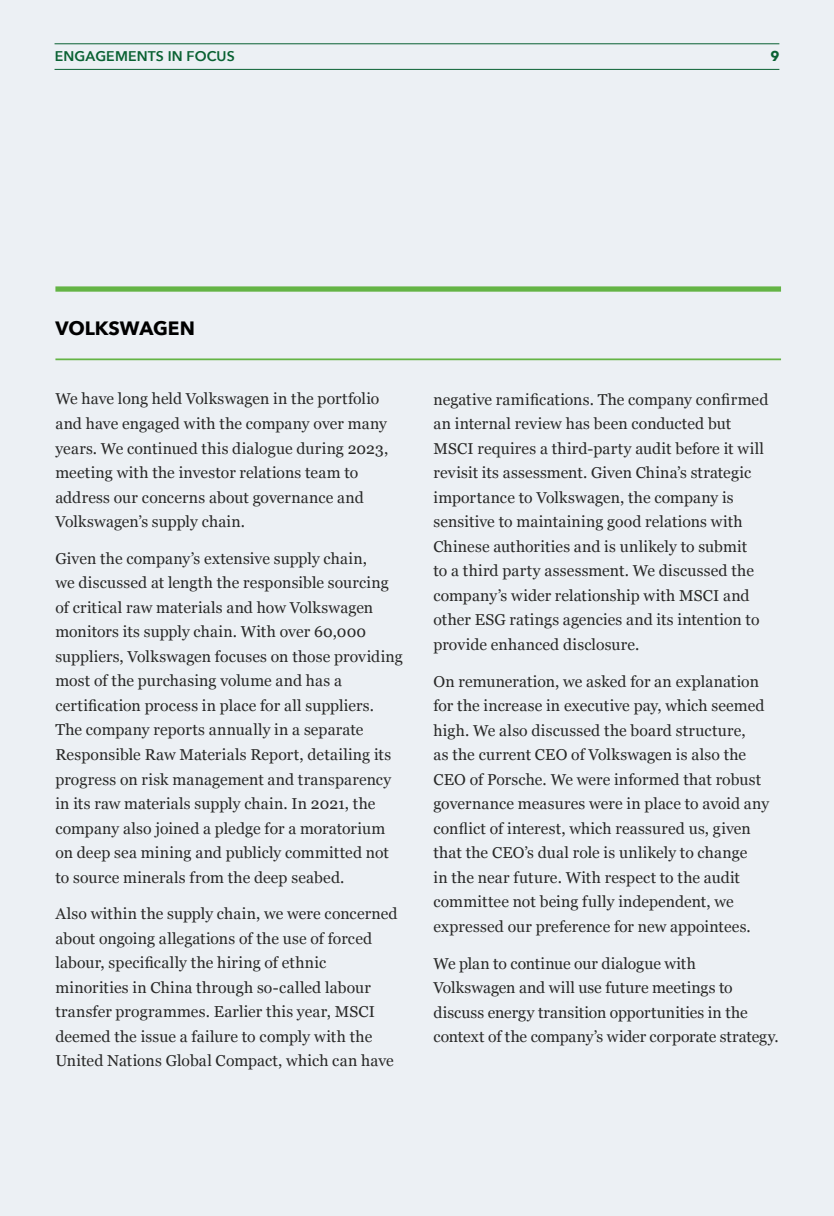
<style>
.page{position:relative;width:834px;height:1216px;background:#fff}
.page>*{position:absolute;margin:0;border:0;box-sizing:border-box;transform-origin:0 0}
.t1{font:700 19.25px "Avenir Next";color:#000}
.t2{font:15.75px/24.5px "Georgia";letter-spacing:.01em;color:#282827}
.t3{font:600 14px "Avenir Next";letter-spacing:.01em;color:#096132}
.t4{font:700 14px "Avenir Next";color:#096132}
</style>
<div class="page">
<div style="left:0;top:0;width:833px;height:1215px;background:#ecf0f4"></div>
<hr style="left:55px;top:43px;width:724px;height:1px;background:#096132">
<hr style="left:55px;top:69px;width:724px;height:1px;background:#096132">
<hr style="left:55px;top:358px;width:725px;height:2px;background:#64b445">
<div style="left:55px;top:286px;width:725px;height:6px;background:#64b445"></div>
<p class="t3" style="left:55px;top:44px;width:181px">ENGAGEMENTS IN FOCUS</p>
<p class="t4" style="left:770px;top:44px;width:11px">9</p>
<p class="t1" style="left:55px;top:312px;width:141px">VOLKSWAGEN</p>
<p class="t2" style="left:55px;top:386px;width:334px">We have long held Volkswagen in the portfolio and have engaged with the company over many years. We continued this dialogue during 2023, meeting with the investor relations team to address our concerns about governance and Volkswagen’s supply chain.</p>
<p class="t2" style="left:55px;top:545px;width:349px">Given the company’s extensive supply chain,<br>we discussed at length the responsible sourcing of critical raw materials and how Volkswagen monitors its supply chain. With over 60,000 suppliers, Volkswagen focuses on those providing most of the purchasing volume and has a certification process in place for all suppliers.<br>The company reports annually in a separate Responsible Raw Materials Report, detailing its progress on risk management and transparency in its raw materials supply chain. In 2021, the company also joined a pledge for a moratorium on deep sea mining and publicly committed not to source minerals from the deep seabed.</p>
<p class="t2" style="left:55px;top:901px;width:344px">Also within the supply chain, we were concerned about ongoing allegations of the use of forced labour, specifically the hiring of ethnic minorities in China through so-called labour transfer programmes. Earlier this year, MSCI deemed the issue a failure to comply with the United Nations Global Compact, which can have</p>
<p class="t2" style="left:433px;top:386px;width:336px">negative ramifications. The company confirmed an internal review has been conducted but MSCI requires a third-party audit before it will revisit its assessment. Given China’s strategic importance to Volkswagen, the company is sensitive to maintaining good relations with Chinese authorities and is unlikely to submit<br>to a third party assessment. We discussed the company’s wider relationship with MSCI and other ESG ratings agencies and its intention to provide enhanced disclosure.</p>
<p class="t2" style="left:433px;top:668px;width:337px">On remuneration, we asked for an explanation for the increase in executive pay, which seemed high. We also discussed the board structure,<br>as the current CEO of Volkswagen is also the CEO of Porsche. We were informed that robust governance measures were in place to avoid any conflict of interest, which reassured us, given that the CEO’s dual role is unlikely to change<br>in the near future. With respect to the audit committee not being fully independent, we expressed our preference for new appointees.</p>
<p class="t2" style="left:433px;top:950px;width:346px">We plan to continue our dialogue with Volkswagen and will use future meetings to discuss energy transition opportunities in the context of the company’s wider corporate strategy.</p>
</div>
